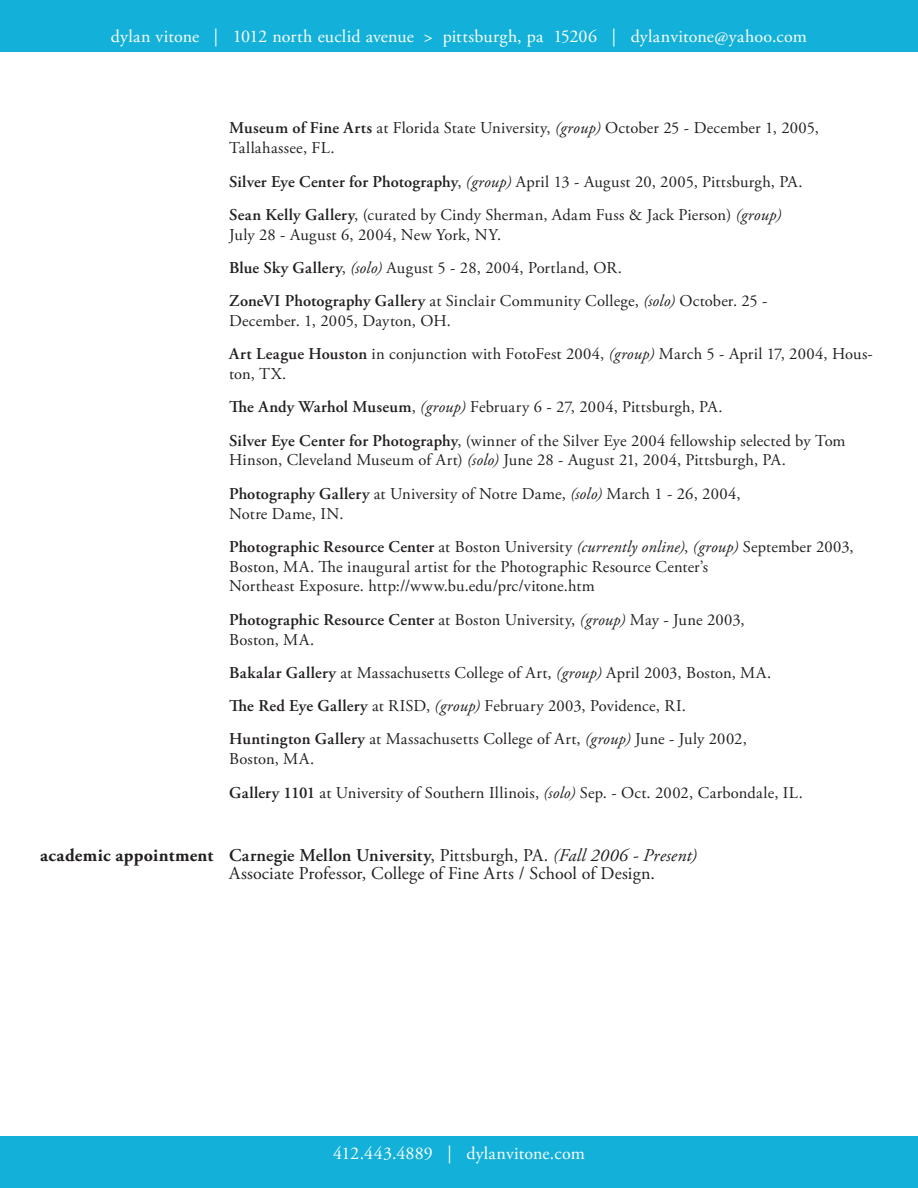
<style>
.page{position:relative;width:918px;height:1188px;background:#fff}
.page>*{position:absolute;margin:0;border:0;box-sizing:border-box;transform-origin:0 0}
.t1{font:18px/18px "Adobe Garamond Pro";letter-spacing:.01em;color:#231f20}
.t2{font:18px "Adobe Garamond Pro";letter-spacing:.01em;color:#fff}
.t3{font:700 18px "Adobe Garamond Pro";letter-spacing:.02em;color:#231f20}
.t4{font:16.5px/33.3px "Adobe Garamond Pro";letter-spacing:.015em;color:#231f20}
.s1{font-weight:600}
.s2{font-style:italic}
</style>
<div class="page">
<div style="left:0;top:0;width:918px;height:51px;background:#13b1d9"></div>
<div style="left:0;top:1136px;width:918px;height:52px;background:#13b1d9"></div>
<p class="t2" style="left:111px;top:26px;width:698px">dylan vitone | 1012 north euclid avenue &gt; pittsburgh, pa 15206 | dylanvitone@yahoo.com</p>
<p class="t4" style="left:229px;top:119px;width:591px;line-height:19.8px"><span class="s1">Museum of Fine Arts</span> at Florida State University, <span class="s2">(group)</span> October 25 - December 1, 2005,<br>Tallahassee, FL.</p>
<p class="t4" style="left:229px;top:165px;width:575px"><span class="s1">Silver Eye Center for Photography</span>, <span class="s2">(group)</span> April 13 - August 20, 2005, Pittsburgh, PA.<br><span class="s1">Sean Kelly Gallery</span>, (curated by Cindy Sherman, Adam Fuss &amp; Jack Pierson) <span class="s2">(group)</span></p>
<p class="t4" style="left:229px;top:218px;width:540px">July 28 - August 6, 2004, New York, NY.<br><span class="s1">Blue Sky Gallery</span>, <span class="s2">(solo)</span> August 5 - 28, 2004, Portland, OR.<br><span class="s1">ZoneVI Photography Gallery</span> at Sinclair Community College, <span class="s2">(solo)</span> October. 25 -</p>
<p class="t4" style="left:229px;top:305px;width:645px">December. 1, 2005, Dayton, OH.<br><span class="s1">Art League Houston</span> in conjunction with FotoFest 2004, <span class="s2">(group)</span> March 5 - April 17, 2004, Hous-</p>
<p class="t4" style="left:229px;top:358px;width:618px">ton, TX.<br><span class="s1">The Andy Warhol Museum</span>, <span class="s2">(group)</span> February 6 - 27, 2004, Pittsburgh, PA.<br><span class="s1">Silver Eye Center for Photography</span>, (winner of the Silver Eye 2004 fellowship selected by Tom</p>
<p class="t4" style="left:229px;top:444px;width:558px">Hinson, Cleveland Museum of Art) <span class="s2">(solo)</span> June 28 - August 21, 2004, Pittsburgh, PA.<br><span class="s1">Photography Gallery</span> at University of Notre Dame, <span class="s2">(solo)</span> March 1 - 26, 2004,</p>
<p class="t4" style="left:229px;top:497px;width:626px">Notre Dame, IN.<br><span class="s1">Photographic Resource Center</span> at Boston University <span class="s2">(currently online)</span>, <span class="s2">(group)</span> September 2003,</p>
<p class="t4" style="left:229px;top:557px;width:481px;line-height:19.8px">Boston, MA. The inaugural artist for the Photographic Resource Center’s<br>Northeast Exposure. http://www.bu.edu/prc/vitone.htm</p>
<p class="t4" style="left:229px;top:610px;width:517px;line-height:19.8px"><span class="s1">Photographic Resource Center</span> at Boston University, <span class="s2">(group)</span> May - June 2003,<br>Boston, MA.</p>
<p class="t4" style="left:229px;top:657px;width:544px"><span class="s1">Bakalar Gallery</span> at Massachusetts College of Art, <span class="s2">(group)</span> April 2003, Boston, MA.<br><span class="s1">The Red Eye Gallery</span> at RISD, <span class="s2">(group)</span> February 2003, Povidence, RI.<br><span class="s1">Huntington Gallery</span> at Massachusetts College of Art, <span class="s2">(group)</span> June - July 2002,</p>
<p class="t4" style="left:229px;top:743px;width:575px">Boston, MA.<br><span class="s1">Gallery 1101</span> at University of Southern Illinois, <span class="s2">(solo)</span> Sep. - Oct. 2002, Carbondale, IL.</p>
<p class="t3" style="left:40px;top:844px;width:175px">academic appointment</p>
<p class="t1" style="left:229px;top:847px;width:469px"><span class="s1">Carnegie Mellon University</span>, Pittsburgh, PA. <span class="s2">(Fall 2006 - Present)<br></span>Associate Professor, College of Fine Arts / School of Design.</p>
<p class="t2" style="left:333px;top:1143px;width:253px">412.443.4889 | dylanvitone.com</p>
</div>
